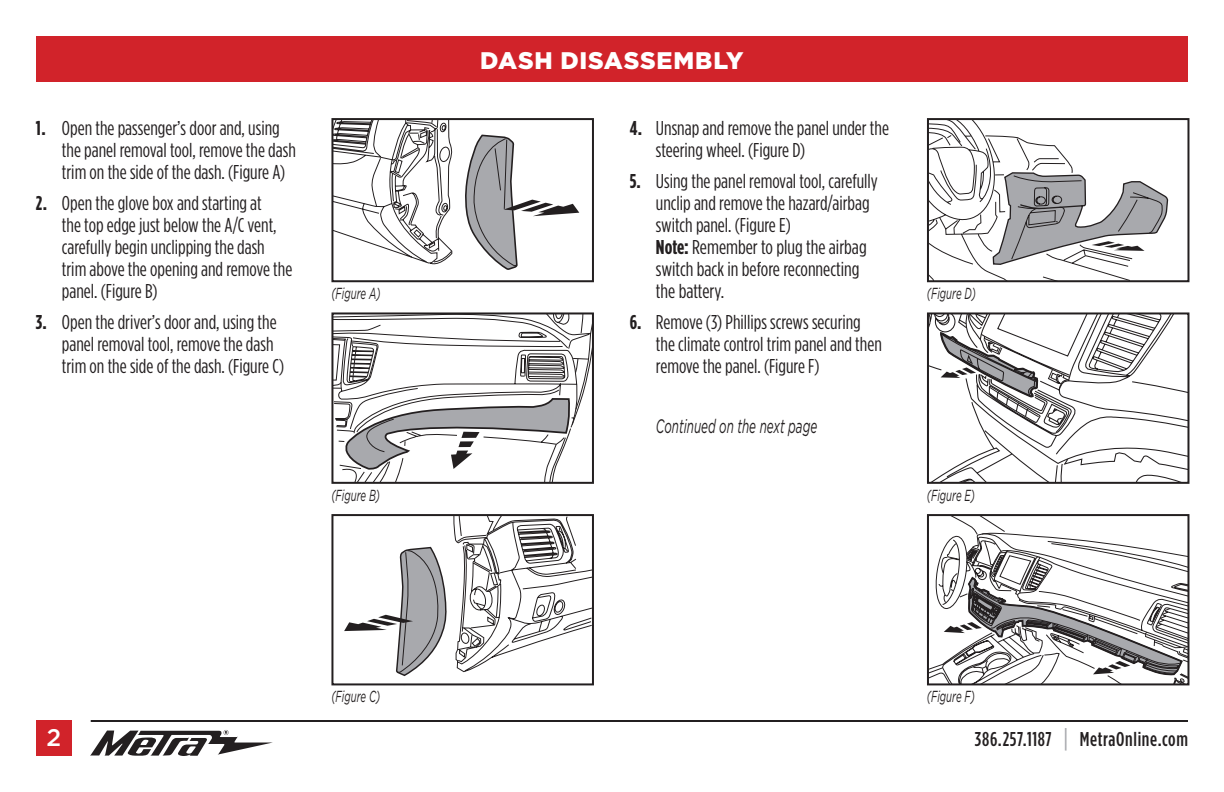
<style>
.page{position:relative;width:1224px;height:792px;background:#fff}
.page>*{position:absolute;margin:0;border:0;box-sizing:border-box;transform-origin:0 0}
.t1{font:900 24px "Gotham";letter-spacing:.03em;color:#fff}
.t2{font:500 24px "Gotham";color:#fff}
.t3{font:20px/22px "Gotham Condensed";color:#231f20}
.t4{font:500 20px "Gotham Condensed";letter-spacing:.03em;color:#231f20}
.t5{font:italic 19.6px "Gotham";color:#231f20;scale:.6 1}
.t6{font:italic 16px "Gotham";color:#231f20;scale:.6 1}
.s1{font-weight:700}
.s2{font-size:26px;color:#a8a9ad}
</style>
<div class="page">
<div style="left:36px;top:36px;width:1152px;height:45px;background:#d1232a"></div>
<svg style="left:90px;top:730px;width:183px;height:26px"></svg>
<hr style="left:91px;top:720px;width:1097px;height:2px;background:#231f20">
<div style="left:36px;top:720px;width:36px;height:36px;background:#d1232a"></div>
<svg style="left:334px;top:121px;width:119px;height:144px"></svg>
<svg style="left:465px;top:135px;width:114px;height:135px"></svg>
<div style="left:331px;top:118px;width:263px;height:164px;border:2px solid #231f20"></div>
<svg style="left:930px;top:121px;width:238px;height:158px"></svg>
<div style="left:927px;top:118px;width:262px;height:164px;border:2px solid #231f20"></div>
<svg style="left:342px;top:470px;width:213px;height:11px"></svg>
<svg style="left:334px;top:315px;width:257px;height:155px"></svg>
<div style="left:331px;top:312px;width:263px;height:172px;border:2px solid #231f20"></div>
<svg style="left:930px;top:315px;width:256px;height:164px"></svg>
<div style="left:927px;top:312px;width:262px;height:172px;border:2px solid #231f20"></div>
<svg style="left:344px;top:517px;width:247px;height:159px"></svg>
<div style="left:331px;top:514px;width:263px;height:171px;border:2px solid #231f20"></div>
<svg style="left:930px;top:517px;width:256px;height:165px"></svg>
<div style="left:927px;top:514px;width:262px;height:171px;border:2px solid #231f20"></div>
<p class="t3" style="left:62px;top:117px;width:235px;text-indent:-26px"><span class="s1">1.</span> Open the passenger’s door and, using the panel removal tool, remove the dash trim on the side of the dash. (Figure A)</p>
<p class="t3" style="left:62px;top:192px;width:232px;text-indent:-26px"><span class="s1">2.</span> Open the glove box and starting at<br>the top edge just below the A/C vent, carefully begin unclipping the dash trim above the opening and remove the panel. (Figure B)</p>
<p class="t3" style="left:62px;top:311px;width:224px;text-indent:-26px"><span class="s1">3.</span> Open the driver’s door and, using the panel removal tool, remove the dash trim on the side of the dash. (Figure C)</p>
<p class="t1" style="left:480px;top:46px;width:265px">DASH DISASSEMBLY</p>
<p class="t3" style="left:656px;top:117px;width:235px;text-indent:-26px"><span class="s1">4.</span> Unsnap and remove the panel under the steering wheel. (Figure D)</p>
<p class="t3" style="left:656px;top:170px;width:224px;text-indent:-26px"><span class="s1">5.</span> Using the panel removal tool, carefully unclip and remove the hazard/airbag switch panel. (Figure E)<br><span class="s1">Note:</span> Remember to plug the airbag switch back in before reconnecting the battery.</p>
<p class="t3" style="left:656px;top:311px;width:227px;text-indent:-26px"><span class="s1">6.</span> Remove (3) Phillips screws securing the climate control trim panel and then remove the panel. (Figure F)</p>
<p class="t6" style="left:331px;top:285px;width:83px">(Figure A)</p>
<p class="t6" style="left:927px;top:285px;width:83px">(Figure D)</p>
<p class="t5" style="left:656px;top:415px;width:270px">Continued on the next page</p>
<p class="t6" style="left:331px;top:486px;width:83px">(Figure B)</p>
<p class="t6" style="left:927px;top:486px;width:82px">(Figure E)</p>
<p class="t6" style="left:331px;top:688px;width:83px">(Figure C)</p>
<p class="t6" style="left:927px;top:688px;width:82px">(Figure F)</p>
<p class="t2" style="left:47px;top:724px;width:16px">2</p>
<p class="t4" style="left:975px;top:728px;width:215px">386.257.1187 <span class="s2">|</span> MetraOnline.com</p>
</div>
